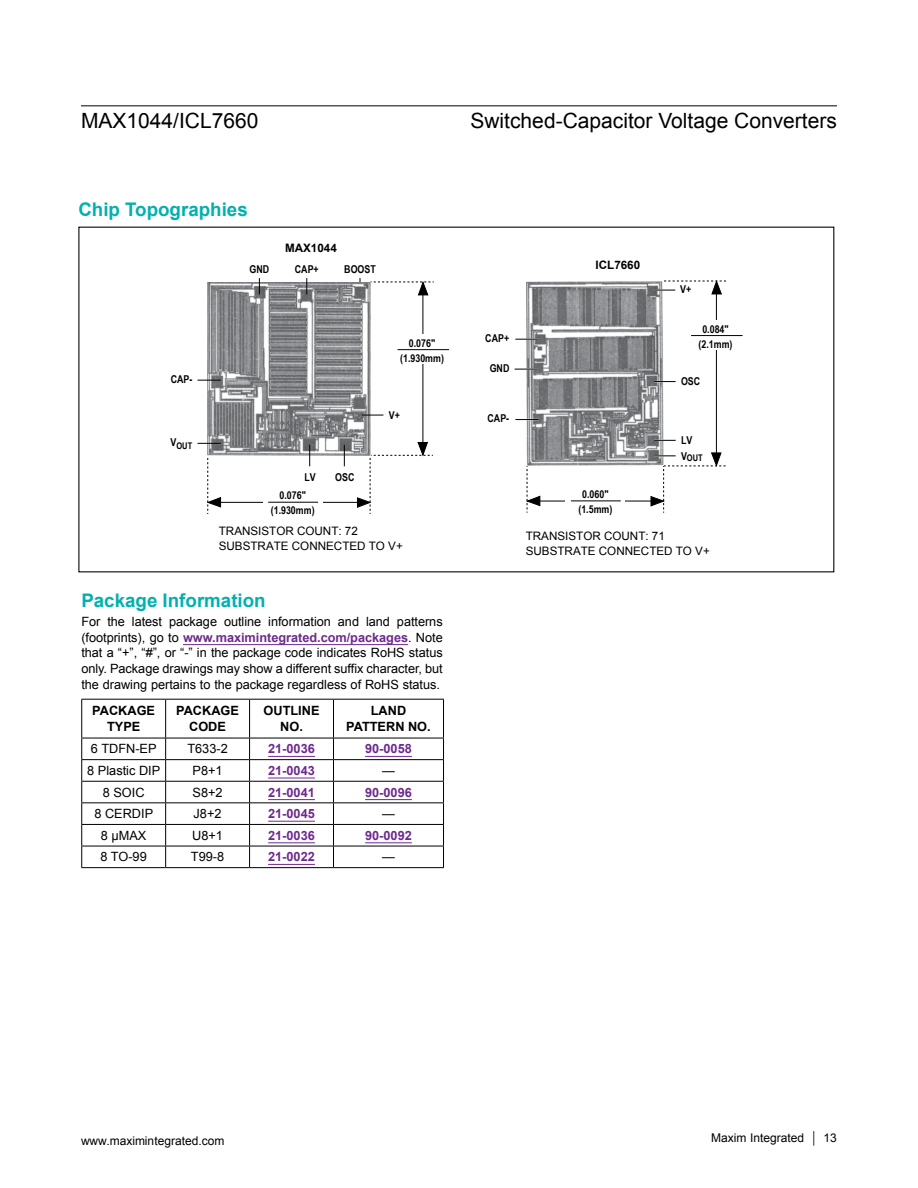
<style>
.page{position:relative;width:918px;height:1188px;background:#fff}
.page>*{position:absolute;margin:0;border:0;box-sizing:border-box;transform-origin:0 0}
.t1{font:21px "Arial";color:#000}
.t2{font:700 18.75px "Arial";color:#00b1b0}
.t3{font:12.75px/15.8px "Arial";letter-spacing:-.005em;color:#000;text-align:justify}
.t4{font:700 12.75px "Arial";color:#6e2a8d}
.t5{font:700 12.75px/16.5px "Arial";color:#000;text-align:center}
.t6{font:12px "Arial";color:#000}
.t7{font:11.7px/15px "Arial";color:#000}
.t8{font:700 11.7px "Arial";color:#000}
.t9{font:700 10.8px/15px "Arial Narrow";color:#000;text-align:center}
.t10{font:700 9.15px "Arial Narrow";color:#000}
.s1{font-weight:700;color:#6e2a8d}
</style>
<div class="page">
<hr style="left:183px;top:644px;width:225px;height:1px;background:#6e2a8d">
<hr style="left:423px;top:288px;width:1px;height:159px;background:#000">
<svg style="left:371px;top:281px;width:63px;height:15px"></svg>
<div style="left:414px;top:334px;width:18px;height:30px;background:#fff"></div>
<hr style="left:398px;top:349px;width:51px;height:1px;background:#000">
<hr style="left:218px;top:502px;width:147px;height:1px;background:#000">
<svg style="left:206px;top:455px;width:15px;height:59px"></svg>
<svg style="left:357px;top:442px;width:76px;height:72px"></svg>
<div style="left:263px;top:487px;width:59px;height:29px;background:#fff"></div>
<hr style="left:268px;top:502px;width:50px;height:1px;background:#000">
<img style="left:207px;top:282px;width:164px;height:173px">
<svg style="left:259px;top:278px;width:1px;height:16px"></svg>
<svg style="left:306px;top:278px;width:1px;height:16px"></svg>
<svg style="left:198px;top:380px;width:23px;height:1px"></svg>
<svg style="left:198px;top:443px;width:23px;height:1px"></svg>
<svg style="left:362px;top:415px;width:21px;height:1px"></svg>
<svg style="left:344px;top:445px;width:1px;height:21px"></svg>
<svg style="left:309px;top:445px;width:1px;height:21px"></svg>
<hr style="left:716px;top:291px;width:1px;height:166px;background:#000">
<div style="left:708px;top:320px;width:17px;height:30px;background:#fff"></div>
<hr style="left:691px;top:335px;width:52px;height:1px;background:#000">
<hr style="left:528px;top:501px;width:134px;height:1px;background:#000">
<svg style="left:526px;top:466px;width:15px;height:47px"></svg>
<div style="left:566px;top:485px;width:59px;height:30px;background:#fff"></div>
<hr style="left:571px;top:501px;width:50px;height:1px;background:#000">
<img style="left:527px;top:282px;width:136px;height:184px">
<svg style="left:654px;top:280px;width:72px;height:15px"></svg>
<hr style="left:515px;top:338px;width:24px;height:2px;background:#fff">
<hr style="left:515px;top:368px;width:23px;height:2px;background:#fff">
<svg style="left:654px;top:440px;width:22px;height:1px"></svg>
<svg style="left:650px;top:452px;width:76px;height:61px"></svg>
<svg style="left:515px;top:419px;width:24px;height:1px"></svg>
<svg style="left:515px;top:339px;width:24px;height:1px"></svg>
<svg style="left:515px;top:369px;width:23px;height:1px"></svg>
<svg style="left:654px;top:381px;width:22px;height:1px"></svg>
<hr style="left:81px;top:699px;width:85px;height:1px;background:#000">
<hr style="left:81px;top:700px;width:1px;height:38px;background:#000">
<hr style="left:166px;top:699px;width:84px;height:1px;background:#000">
<hr style="left:165px;top:700px;width:1px;height:38px;background:#000">
<hr style="left:250px;top:699px;width:84px;height:1px;background:#000">
<hr style="left:249px;top:700px;width:1px;height:38px;background:#000">
<hr style="left:334px;top:699px;width:110px;height:1px;background:#000">
<hr style="left:333px;top:700px;width:1px;height:38px;background:#000">
<hr style="left:443px;top:700px;width:1px;height:38px;background:#000">
<hr style="left:81px;top:738px;width:85px;height:1px;background:#000">
<hr style="left:166px;top:738px;width:84px;height:1px;background:#000">
<hr style="left:250px;top:738px;width:84px;height:1px;background:#000">
<hr style="left:334px;top:738px;width:110px;height:1px;background:#000">
<hr style="left:81px;top:759px;width:85px;height:1px;background:#000">
<hr style="left:166px;top:759px;width:84px;height:1px;background:#000">
<hr style="left:250px;top:759px;width:84px;height:1px;background:#000">
<hr style="left:334px;top:759px;width:110px;height:1px;background:#000">
<hr style="left:81px;top:781px;width:85px;height:1px;background:#000">
<hr style="left:166px;top:781px;width:84px;height:1px;background:#000">
<hr style="left:250px;top:781px;width:84px;height:1px;background:#000">
<hr style="left:334px;top:781px;width:110px;height:1px;background:#000">
<hr style="left:81px;top:802px;width:85px;height:1px;background:#000">
<hr style="left:166px;top:802px;width:84px;height:1px;background:#000">
<hr style="left:250px;top:802px;width:84px;height:1px;background:#000">
<hr style="left:334px;top:802px;width:110px;height:1px;background:#000">
<hr style="left:81px;top:824px;width:85px;height:1px;background:#000">
<hr style="left:166px;top:824px;width:84px;height:1px;background:#000">
<hr style="left:250px;top:824px;width:84px;height:1px;background:#000">
<hr style="left:334px;top:824px;width:110px;height:1px;background:#000">
<hr style="left:81px;top:846px;width:85px;height:1px;background:#000">
<svg style="left:81px;top:738px;width:1px;height:129px"></svg>
<hr style="left:166px;top:846px;width:84px;height:1px;background:#000">
<svg style="left:165px;top:738px;width:1px;height:129px"></svg>
<hr style="left:250px;top:846px;width:84px;height:1px;background:#000">
<svg style="left:249px;top:738px;width:1px;height:129px"></svg>
<hr style="left:334px;top:846px;width:110px;height:1px;background:#000">
<svg style="left:333px;top:738px;width:1px;height:129px"></svg>
<svg style="left:443px;top:738px;width:1px;height:129px"></svg>
<hr style="left:81px;top:867px;width:85px;height:1px;background:#000">
<hr style="left:166px;top:867px;width:84px;height:1px;background:#000">
<hr style="left:250px;top:867px;width:84px;height:1px;background:#000">
<hr style="left:334px;top:867px;width:110px;height:1px;background:#000">
<hr style="left:268px;top:756px;width:47px;height:1px;background:#6e2a8d">
<hr style="left:365px;top:756px;width:47px;height:1px;background:#6e2a8d">
<hr style="left:268px;top:778px;width:47px;height:1px;background:#6e2a8d">
<hr style="left:268px;top:799px;width:47px;height:1px;background:#6e2a8d">
<hr style="left:365px;top:799px;width:47px;height:1px;background:#6e2a8d">
<hr style="left:268px;top:821px;width:47px;height:1px;background:#6e2a8d">
<hr style="left:268px;top:842px;width:47px;height:1px;background:#6e2a8d">
<hr style="left:365px;top:842px;width:47px;height:1px;background:#6e2a8d">
<hr style="left:268px;top:864px;width:47px;height:1px;background:#6e2a8d">
<hr style="left:81px;top:105px;width:756px;height:1px;background:#000">
<h1 class="t1" style="left:81px;top:107px;width:179px">MAX1044/ICL7660</h1>
<h1 class="t1" style="left:470px;top:107px;width:368px">Switched-Capacitor Voltage Converters</h1>
<h2 class="t2" style="left:78px;top:197px;width:171px">Chip Topographies</h2>
<p class="t8" style="left:285px;top:240px;width:53px">MAX1044</p>
<p class="t9" style="left:171px;top:371px;width:23px">CAP-</p>
<p class="t10" style="left:171px;top:439px;width:23px"><sup>V</sup>OUT</p>
<p class="t9" style="left:250px;top:262px;width:21px">GND</p>
<p class="t9" style="left:295px;top:262px;width:25px">CAP+</p>
<p class="t9" style="left:344px;top:262px;width:33px">BOOST</p>
<p class="t9" style="left:305px;top:469px;width:13px">LV</p>
<p class="t9" style="left:335px;top:469px;width:21px">OSC</p>
<p class="t9" style="left:271px;top:487px;width:45px">0.076" (1.930mm)</p>
<p class="t9" style="left:400px;top:335px;width:45px">0.076" (1.930mm)</p>
<p class="t9" style="left:389px;top:407px;width:13px">V+</p>
<p class="t7" style="left:219px;top:524px;width:186px">TRANSISTOR COUNT: 72<br>SUBSTRATE CONNECTED TO V+</p>
<h2 class="t2" style="left:81px;top:588px;width:186px">Package Information</h2>
<p class="t3" style="left:81px;top:614px;width:363px">For the latest package outline information and land patterns (footprints), go to <span class="s1">www.maximintegrated.com/packages</span>. Note that a “+”, “#”, or “-” in the package code indicates RoHS status only. Package drawings may show a different suffix character, but the drawing pertains to the package regardless of RoHS status.</p>
<p class="t5" style="left:92px;top:703px;width:64px">PACKAGE<br>TYPE</p>
<p class="t5" style="left:176px;top:703px;width:64px">PACKAGE<br>CODE</p>
<p class="t5" style="left:264px;top:703px;width:57px">OUTLINE<br>NO.</p>
<p class="t5" style="left:346px;top:703px;width:86px">LAND<br>PATTERN NO.</p>
<p class="t3" style="left:91px;top:741px;width:67px">6 TDFN-EP</p>
<p class="t3" style="left:187px;top:741px;width:42px">T633-2</p>
<p class="t4" style="left:268px;top:740px;width:48px">21-0036</p>
<p class="t4" style="left:365px;top:740px;width:48px">90-0058</p>
<p class="t3" style="left:87px;top:763px;width:74px">8 Plastic DIP</p>
<p class="t3" style="left:193px;top:763px;width:32px">P8+1</p>
<p class="t4" style="left:268px;top:762px;width:48px">21-0043</p>
<p class="t3" style="left:382px;top:763px;width:14px">—</p>
<p class="t3" style="left:103px;top:784px;width:43px">8 SOIC</p>
<p class="t3" style="left:193px;top:784px;width:32px">S8+2</p>
<p class="t4" style="left:268px;top:784px;width:48px">21-0041</p>
<p class="t4" style="left:365px;top:784px;width:48px">90-0096</p>
<p class="t3" style="left:94px;top:806px;width:60px">8 CERDIP</p>
<p class="t3" style="left:194px;top:806px;width:29px">J8+2</p>
<p class="t4" style="left:268px;top:805px;width:48px">21-0045</p>
<p class="t3" style="left:382px;top:806px;width:14px">—</p>
<p class="t3" style="left:101px;top:828px;width:47px">8 µMAX</p>
<p class="t3" style="left:192px;top:828px;width:32px">U8+1</p>
<p class="t4" style="left:268px;top:827px;width:48px">21-0036</p>
<p class="t4" style="left:365px;top:827px;width:48px">90-0092</p>
<p class="t3" style="left:101px;top:849px;width:48px">8 TO-99</p>
<p class="t3" style="left:191px;top:849px;width:35px">T99-8</p>
<p class="t4" style="left:268px;top:848px;width:48px">21-0022</p>
<p class="t3" style="left:382px;top:849px;width:14px">—</p>
<p class="t8" style="left:596px;top:257px;width:46px">ICL7660</p>
<p class="t9" style="left:680px;top:282px;width:13px">V+</p>
<p class="t9" style="left:485px;top:330px;width:25px">CAP+</p>
<p class="t9" style="left:699px;top:321px;width:35px">0.084" (2.1mm)</p>
<p class="t9" style="left:490px;top:360px;width:21px">GND</p>
<p class="t9" style="left:488px;top:410px;width:23px">CAP-</p>
<p class="t9" style="left:681px;top:373px;width:21px">OSC</p>
<p class="t9" style="left:578px;top:486px;width:35px">0.060" (1.5mm)</p>
<p class="t9" style="left:681px;top:432px;width:13px">LV</p>
<p class="t10" style="left:681px;top:451px;width:23px"><sup>V</sup>OUT</p>
<p class="t7" style="left:526px;top:529px;width:186px">TRANSISTOR COUNT: 71<br>SUBSTRATE CONNECTED TO V+</p>
<p class="t6" style="left:81px;top:1133px;width:145px">www.maximintegrated.com</p>
<p class="t6" style="left:711px;top:1130px;width:127px">Maxim Integrated │ 13</p>
</div>
